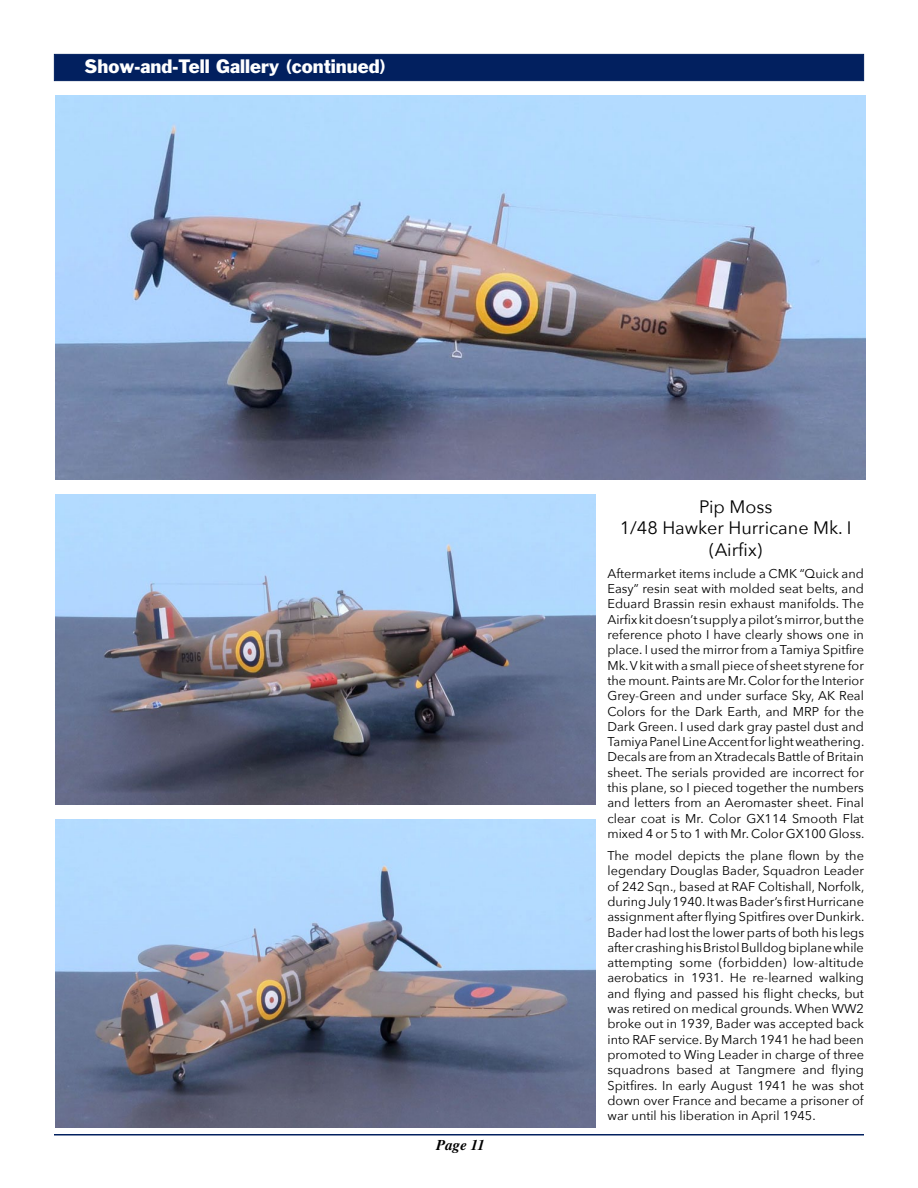
<style>
.page{position:relative;width:918px;height:1188px;background:#fff}
.page>*{position:absolute;margin:0;border:0;box-sizing:border-box;transform-origin:0 0}
.t1{font:18px/21.6px "Avenir Next";color:#000;text-align:center}
.t2{font:18px "Franklin Gothic";color:#fff}
.t3{font:italic 700 15px "Times";color:#000}
.t4{font:12.75px/15.3px "Avenir Next";color:#000;text-align:justify}
</style>
<div class="page">
<hr style="left:54px;top:1134px;width:810px;height:2px;background:#02205f">
<div style="left:54px;top:54px;width:810px;height:27px;background:#02205f;border:1px solid #02205f"></div>
<img style="left:56px;top:95px;width:810px;height:385px">
<img style="left:56px;top:495px;width:540px;height:310px">
<img style="left:56px;top:819px;width:540px;height:308px">
<h1 class="t2" style="left:85px;top:55px;width:303px">Show-and-Tell Gallery (continued)</h1>
<p class="t3" style="left:436px;top:1136px;width:50px">Page 11</p>
<h1 class="t1" style="left:620px;top:495px;width:233px">Pip Moss<br>1/48 Hawker Hurricane Mk. I (Airfix)</h1>
<p class="t4" style="left:608px;top:565px;width:258px">Aftermarket items include a CMK “Quick and Easy” resin seat with molded seat belts, and Eduard Brassin resin exhaust manifolds. The Airfix kit doesn’t supply a pilot’s mirror, but the reference photo I have clearly shows one in place. I used the mirror from a Tamiya Spitfire Mk. V kit with a small piece of sheet styrene for the mount. Paints are Mr. Color for the Interior Grey-Green and under surface Sky, AK Real Colors for the Dark Earth, and MRP for the Dark Green. I used dark gray pastel dust and Tamiya Panel Line Accent for light weathering.<br>Decals are from an Xtradecals Battle of Britain sheet. The serials provided are incorrect for this plane, so I pieced together the numbers and letters from an Aeromaster sheet. Final clear coat is Mr. Color GX114 Smooth Flat mixed 4 or 5 to 1 with Mr. Color GX100 Gloss.</p>
<p class="t4" style="left:608px;top:847px;width:258px">The model depicts the plane flown by the legendary Douglas Bader, Squadron Leader of 242 Sqn., based at RAF Coltishall, Norfolk, during July 1940. It was Bader’s first Hurricane assignment after flying Spitfires over Dunkirk.<br>Bader had lost the lower parts of both his legs after crashing his Bristol Bulldog biplane while attempting some (forbidden) low-altitude aerobatics in 1931. He re-learned walking and flying and passed his flight checks, but was retired on medical grounds. When WW2 broke out in 1939, Bader was accepted back into RAF service. By March 1941 he had been promoted to Wing Leader in charge of three squadrons based at Tangmere and flying Spitfires. In early August 1941 he was shot down over France and became a prisoner of war until his liberation in April 1945.</p>
</div>
